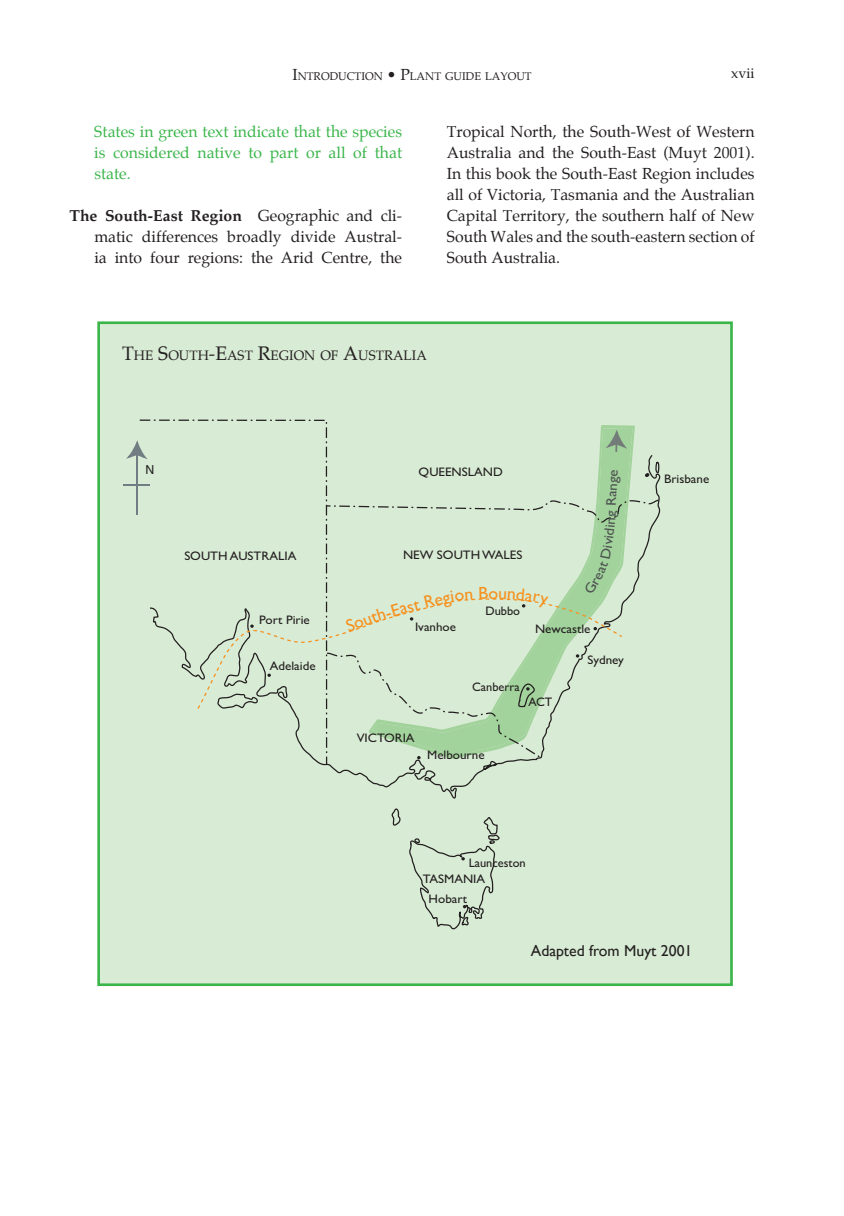
<style>
.page{position:relative;width:844px;height:1216px;background:#fff}
.page>*{position:absolute;margin:0;border:0;box-sizing:border-box;transform-origin:0 0}
.t1{font:17.68px "Gill Sans";color:#f6911e}
.t2{font:15.75px/21px "Palatino";color:#231f20;text-align:justify}
.t3{font:15.75px/21px "Palatino";color:#3ab54a;text-align:justify}
.t4{font:15.75px "Gill Sans";color:#231f20}
.t5{font:14px "Palatino";color:#231f20}
.t6{font:14px "Gill Sans";color:#4d5451;scale:1.07 1}
.t7{font:13.47px "Palatino";color:#231f20}
.t8{font:12.42px "Gill Sans";color:#231f20;scale:1.05 1}
.t9{font:12.42px "Gill Sans";color:#231f20}
.t10{font:12.42px "Helvetica";color:#231f20}
.t11{font:11.03px "Palatino";color:#231f20}
.s1{font-size:15.75px}
.s2{font-weight:700}
.s3{font-size:19.25px}
</style>
<div class="page">
<div style="left:97px;top:321px;width:635px;height:665px;background:#d8ebd4;border:3px solid #3ab54a"></div>
<svg style="left:599px;top:425px;width:36px;height:30px"></svg>
<svg style="left:391px;top:808px;width:9px;height:17px"></svg>
<svg style="left:597px;top:455px;width:63px;height:63px;fill:#a3d39c"></svg>
<svg style="left:140px;top:419px;width:187px;height:77px"></svg>
<svg style="left:655px;top:461px;width:4px;height:12px"></svg>
<svg style="left:644px;top:473px;width:5px;height:4px"></svg>
<svg style="left:409px;top:817px;width:90px;height:112px"></svg>
<svg style="left:605px;top:429px;width:22px;height:23px"></svg>
<hr style="left:136px;top:453px;width:1px;height:62px;background:#717d83">
<svg style="left:123px;top:484px;width:27px;height:1px"></svg>
<svg style="left:126px;top:440px;width:22px;height:19px"></svg>
<svg style="left:150px;top:497px;width:508px;height:301px"></svg>
<p class="t11" style="left:292px;top:69px;width:241px"><span class="s1">I</span>NTRODUCTION <span class="s1">• P</span>LANT GUIDE LAYOUT</p>
<p class="t5" style="left:731px;top:65px;width:25px">xvii</p>
<p class="t3" style="left:94px;top:121px;width:309px">States in green text indicate that the species is considered native to part or all of that state.</p>
<p class="t2" style="left:94px;top:205px;width:309px;text-indent:-25px"><span class="s2">The South-East Region</span> Geographic and cli&shy;matic differences broadly divide Austral&shy;ia into four regions: the Arid Centre, the</p>
<p class="t2" style="left:446px;top:121px;width:309px">Tropical North, the South-West of Western Australia and the South-East (Muyt 2001).<br>In this book the South-East Region includes all of Victoria, Tasmania and the Australian Capital Territory, the southern half of New South Wales and the south-eastern section of South Australia.</p>
<p class="t7" style="left:122px;top:348px;width:306px"><span class="s3">T</span>HE <span class="s3">S</span>OUTH<span class="s3">-E</span>AST <span class="s3">R</span>EGION OF <span class="s3">A</span>USTRALIA</p>
<p class="t10" style="left:145px;top:460px;width:10px">N</p>
<p class="t8" style="left:418px;top:464px;width:82px">QUEENSLAND</p>
<p class="t6" style="left:603px;top:496px;width:27px;rotate:-86deg">ange</p>
<p class="t8" style="left:184px;top:548px;width:108px">SOUTH AUSTRALIA</p>
<p class="t8" style="left:403px;top:548px;width:115px">NEW SOUTH WALES</p>
<p class="t8" style="left:259px;top:612px;width:50px">Port Pirie</p>
<p class="t1" style="left:488px;top:582px;width:11px">o</p>
<p class="t9" style="left:485px;top:603px;width:36px">Dubbo</p>
<p class="t8" style="left:415px;top:619px;width:41px">Ivanhoe</p>
<p class="t8" style="left:535px;top:621px;width:54px">Newcastle</p>
<p class="t8" style="left:270px;top:658px;width:45px">Adelaide</p>
<p class="t8" style="left:356px;top:730px;width:57px">VICTORIA</p>
<p class="t9" style="left:472px;top:679px;width:49px">Canberra</p>
<p class="t9" style="left:528px;top:694px;width:25px">ACT</p>
<p class="t8" style="left:427px;top:747px;width:56px">Melbourne</p>
<p class="t8" style="left:587px;top:652px;width:36px">Sydney</p>
<p class="t8" style="left:663px;top:471px;width:45px">Brisbane</p>
<p class="t9" style="left:468px;top:855px;width:58px">Launceston</p>
<p class="t8" style="left:423px;top:871px;width:61px">TASMANIA</p>
<p class="t8" style="left:428px;top:891px;width:38px">Hobart</p>
<p class="t4" style="left:530px;top:941px;width:163px">Adapted from Muyt 2001</p>
</div>
